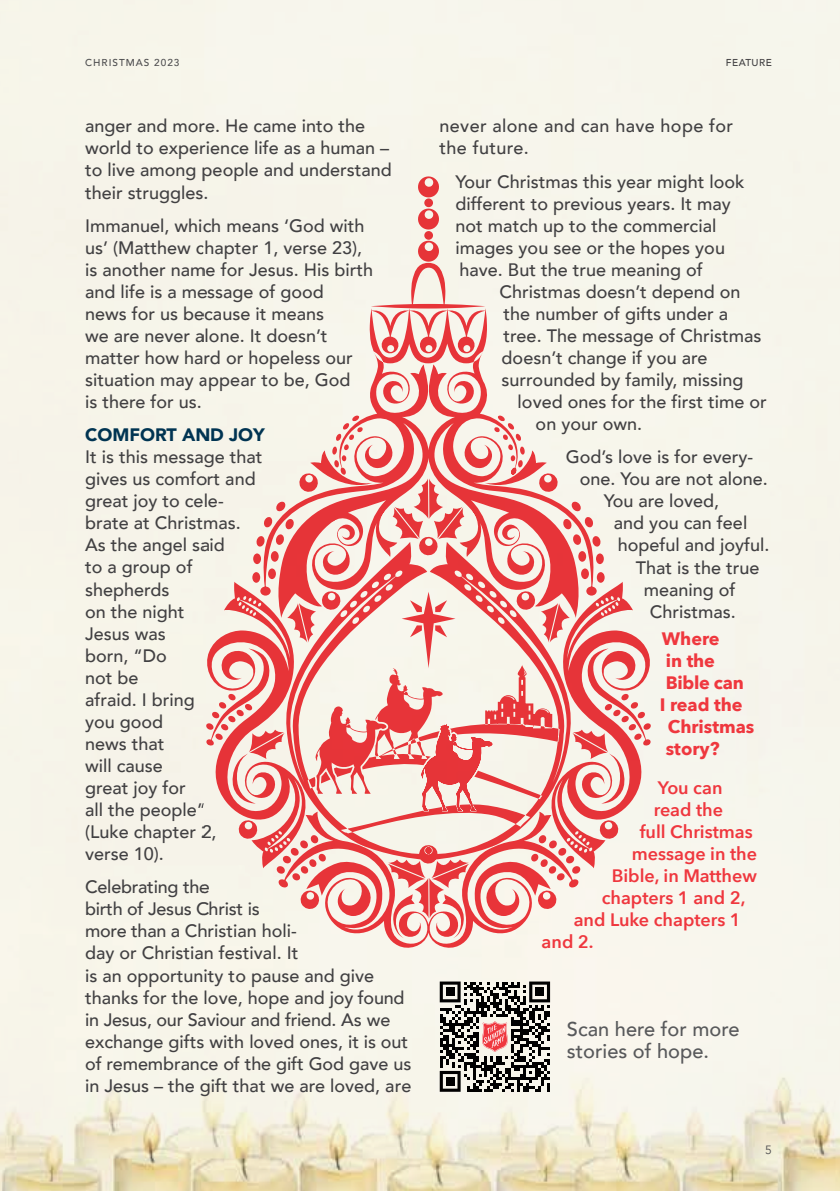
<style>
.page{position:relative;width:840px;height:1191px;background:#fff}
.page>*{position:absolute;margin:0;border:0;box-sizing:border-box;transform-origin:0 0}
.t1{font:500 20px/22px "Avenir";color:#58595b}
.t2{font:500 18px/22px "Avenir";color:#414042}
.t3{font:600 18px "Avenir Next";color:#ef373e}
.t4{font:700 18px "Avenir Next";color:#ef373e}
.t5{font:500 18px/22px "Avenir";letter-spacing:.02em;color:#414042}
.t6{font:900 18px "Avenir";color:#003452}
.t7{font:12px "Avenir";color:#4d4d4f}
.t8{font:500 10px "Avenir";letter-spacing:.1em;color:#4d4d4f}
.t9{font:500 10px "Avenir";letter-spacing:.05em;color:#414042}
</style>
<div class="page">
<img style="left:0;top:0;width:839px;height:1191px">
<svg style="left:204px;top:175px;width:448px;height:774px;background:#f3c9c2"></svg>
<svg style="left:439px;top:981px;width:110px;height:110px;background:#847c77"></svg>
<p class="t8" style="left:85px;top:54px;width:36px">Christmas</p>
<p class="t8" style="left:154px;top:54px;width:27px">2023</p>
<p class="t2" style="left:85px;top:114px;width:308px">anger and more. He came into the world to experience life as a human – to live among people and understand their struggles.</p>
<p class="t2" style="left:85px;top:213px;width:289px">I mmanuel, which means ‘God with us’ (Matthew chapter 1, verse 23), is another name for Jesus. His birth and life is a message of good<br>news for us because it means<br>we are never alone. It doesn’t matter how hard or hopeless our situation may appear to be, God<br>is there for us.</p>
<p class="t6" style="left:85px;top:419px;width:181px">COMFORT AND JOY</p>
<p class="t2" style="left:85px;top:445px;width:179px">It is this message that gives us comfort and great joy to cele&shy;brate at Christmas.<br>As the angel said<br>to a group of shepherds<br>on the night<br>Jesus was<br>born, “Do<br>not be<br>afraid. I bring<br>you good<br>news that<br>will cause<br>great joy for<br>all the people”<br>(Luke chapter 2, verse 10).</p>
<p class="t2" style="left:85px;top:875px;width:328px">Celebrating the<br>birth of Jesus Christ is<br>more than a Christian holi-<br>day or Christian festival. It<br>is an opportunity to pause and give thanks for the love, hope and joy found in Jesus, our Saviour and friend. As we exchange gifts with loved ones, it is out of remembrance of the gift God gave us in Jesus – the gift that we are loved, are</p>
<p class="t9" style="left:725px;top:54px;width:47px">FEATURE</p>
<p class="t5" style="left:439px;top:114px;width:295px">never alone and can have hope for the future.</p>
<p class="t2" style="left:455px;top:169px;width:290px">Your Christmas this year might look different to previous years. It may not match up to the commercial images you see or the hopes you have. But the true meaning of</p>
<p class="t2" style="left:499px;top:279px;width:263px">Christmas doesn’t depend on the number of gifts under a tree. The message of Christmas doesn’t change if you are surrounded by family, missing</p>
<p class="t2" style="left:535px;top:390px;width:233px;text-indent:-18px">loved ones for the first time or on your own.</p>
<p class="t2" style="left:565px;top:445px;width:189px">God’s love is for every-</p>
<p class="t2" style="left:579px;top:467px;width:189px">one. You are not alone.</p>
<p class="t2" style="left:603px;top:489px;width:117px">You are loved,</p>
<p class="t2" style="left:613px;top:511px;width:135px">and you can feel</p>
<p class="t2" style="left:617px;top:533px;width:153px">hopeful and joyful.</p>
<p class="t2" style="left:635px;top:555px;width:125px">That is the true</p>
<p class="t2" style="left:643px;top:577px;width:93px">meaning of</p>
<p class="t2" style="left:649px;top:599px;width:87px">Christmas.</p>
<p class="t4" style="left:661px;top:623px;width:59px">Where</p>
<p class="t4" style="left:665px;top:645px;width:50px">in the</p>
<p class="t4" style="left:665px;top:667px;width:79px">Bible can</p>
<p class="t4" style="left:659px;top:689px;width:84px">I read the</p>
<p class="t4" style="left:667px;top:711px;width:88px">Christmas</p>
<p class="t4" style="left:665px;top:733px;width:55px">story?</p>
<p class="t3" style="left:657px;top:772px;width:66px">You can</p>
<p class="t3" style="left:653px;top:794px;width:71px">read the</p>
<p class="t3" style="left:639px;top:816px;width:114px">full Christmas</p>
<p class="t3" style="left:631px;top:838px;width:127px">message in the</p>
<p class="t3" style="left:611px;top:860px;width:147px">Bible, in Matthew</p>
<p class="t3" style="left:601px;top:882px;width:145px">chapters 1 and 2,</p>
<p class="t3" style="left:573px;top:904px;width:169px">and Luke chapters 1</p>
<p class="t3" style="left:541px;top:926px;width:53px">and 2.</p>
<p class="t1" style="left:566px;top:1016px;width:174px">Scan here for more stories of hope.</p>
<p class="t7" style="left:764px;top:1142px;width:8px">5</p>
</div>
